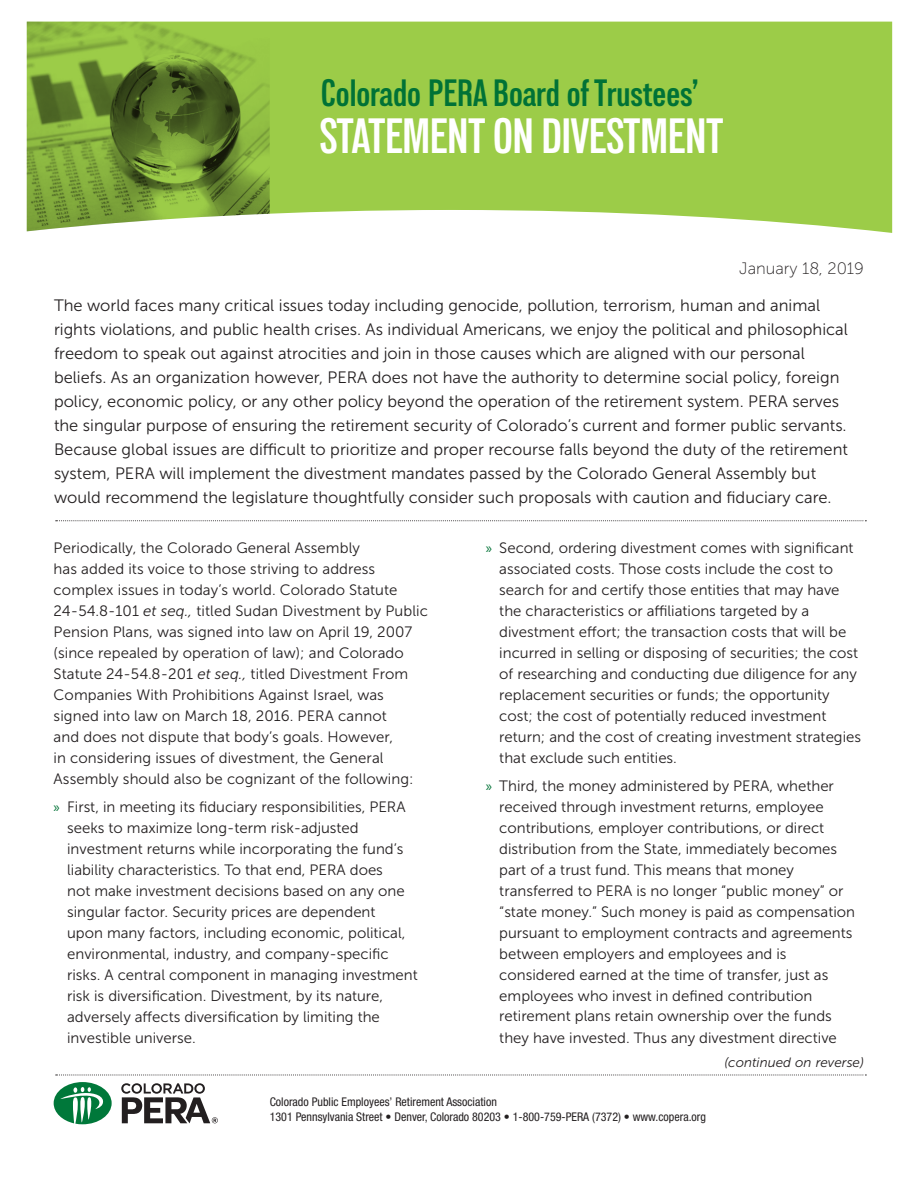
<style>
.page{position:relative;width:918px;height:1188px;background:#fff}
.page>*{position:absolute;margin:0;border:0;box-sizing:border-box;transform-origin:0 0}
.t1{font:600 condensed 49.5px "Lorimer No 2";letter-spacing:-.015em;color:#fff}
.t2{font:600 condensed 37.95px "Lorimer No 2";color:#007236}
.Intro_Paragraph{font:16.5px/24px "Museo Sans 300";color:#231f20}
.Intro_Paragraph-2{font:16.5px "Museo Sans 100";color:#231f20}
.Body_Copy{font:15px/21px "Museo Sans 300";color:#231f20}
.t3{font:italic 13.5px "Museo Sans 300";color:#231f20}
.t4{font:condensed 12px "Helvetica Neue LT Std";color:#231f20}
.s1{font-style:italic}
.s2{font-family:"Myriad Pro";color:#007236}
</style>
<div class="page">
<svg style="left:27px;top:22px;width:865px;height:211px;background:#99c251"></svg>
<svg style="left:56px;top:1075px;width:810px;height:1px"></svg>
<svg style="left:54px;top:1082px;width:58px;height:42px"></svg>
<svg style="left:121px;top:1083px;width:97px;height:40px"></svg>
<svg style="left:56px;top:521px;width:810px;height:1px"></svg>
<p class="t2" style="left:321px;top:71px;width:380px">Colorado PERA Board of Trustees’</p>
<p class="t1" style="left:320px;top:108px;width:406px">STATEMENT ON DIVESTMENT</p>
<p class="Intro_Paragraph-2" style="left:739px;top:259px;width:126px">January 18, 2019</p>
<p class="Intro_Paragraph" style="left:54px;top:294px;width:796px">The world faces many critical issues today including genocide, pollution, terrorism, human and animal rights violations, and public health crises. As individual Americans, we enjoy the political and philosophical freedom to speak out against atrocities and join in those causes which are aligned with our personal beliefs. As an organization however, PERA does not have the authority to determine social policy, foreign policy, economic policy, or any other policy beyond the operation of the retirement system. PERA serves the singular purpose of ensuring the retirement security of Colorado’s current and former public servants.<br>Because global issues are difficult to prioritize and proper recourse falls beyond the duty of the retirement system, PERA will implement the divestment mandates passed by the Colorado General Assembly but would recommend the legislature thoughtfully consider such proposals with caution and fiduciary care.</p>
<p class="Body_Copy" style="left:54px;top:537px;width:376px">Periodically, the Colorado General Assembly<br>has added its voice to those striving to address complex issues in today’s world. Colorado Statute 24‑54.8‑101 <span class="s1">et seq.,</span> titled Sudan Divestment by Public Pension Plans, was signed into law on April 19, 2007 (since repealed by operation of law); and Colorado Statute 24- 54.8- 201 <span class="s1">et seq.,</span> titled Divestment From Companies With Prohibitions Against Israel, was signed into law on March 18, 2016. PERA cannot<br>and does not dispute that body’s goals. However,<br>in considering issues of divestment, the General Assembly should also be cognizant of the following:</p>
<p class="Body_Copy" style="left:67px;top:796px;width:352px;text-indent:-14px"><span class="s2">»</span> First, in meeting its fiduciary responsibilities, PERA seeks to maximize long-term risk-adjusted investment returns while incorporating the fund’s liability characteristics. To that end, PERA does<br>not make investment decisions based on any one singular factor. Security prices are dependent<br>upon many factors, including economic, political, environmental, industry, and company-specific risks. A central component in managing investment risk is diversification. Divestment, by its nature, adversely affects diversification by limiting the investible universe.</p>
<p class="Body_Copy" style="left:499px;top:537px;width:363px;text-indent:-14px"><span class="s2">»</span> Second, ordering divestment comes with significant associated costs. Those costs include the cost to search for and certify those entities that may have the characteristics or affiliations targeted by a divestment effort; the transaction costs that will be incurred in selling or disposing of securities; the cost of researching and conducting due diligence for any replacement securities or funds; the opportunity cost; the cost of potentially reduced investment return; and the cost of creating investment strategies that exclude such entities.</p>
<p class="Body_Copy" style="left:499px;top:775px;width:357px;text-indent:-14px"><span class="s2">»</span> Third, the money administered by PERA, whether received through investment returns, employee contributions, employer contributions, or direct distribution from the State, immediately becomes part of a trust fund. This means that money transferred to PERA is no longer “public money” or “state money.” Such money is paid as compensation pursuant to employment contracts and agreements between employers and employees and is considered earned at the time of transfer, just as employees who invest in defined contribution retirement plans retain ownership over the funds they have invested. Thus any divestment directive</p>
<p class="t3" style="left:724px;top:1055px;width:141px">(continued on reverse)</p>
<p class="t4" style="left:270px;top:1095px;width:229px">Colorado Public Employees’ Retirement Association</p>
<p class="t4" style="left:270px;top:1110px;width:438px">1301 Pennsylvania Street • Denver, Colorado 80203 • 1-800-759-PERA (7372) • www.copera.org</p>
</div>
